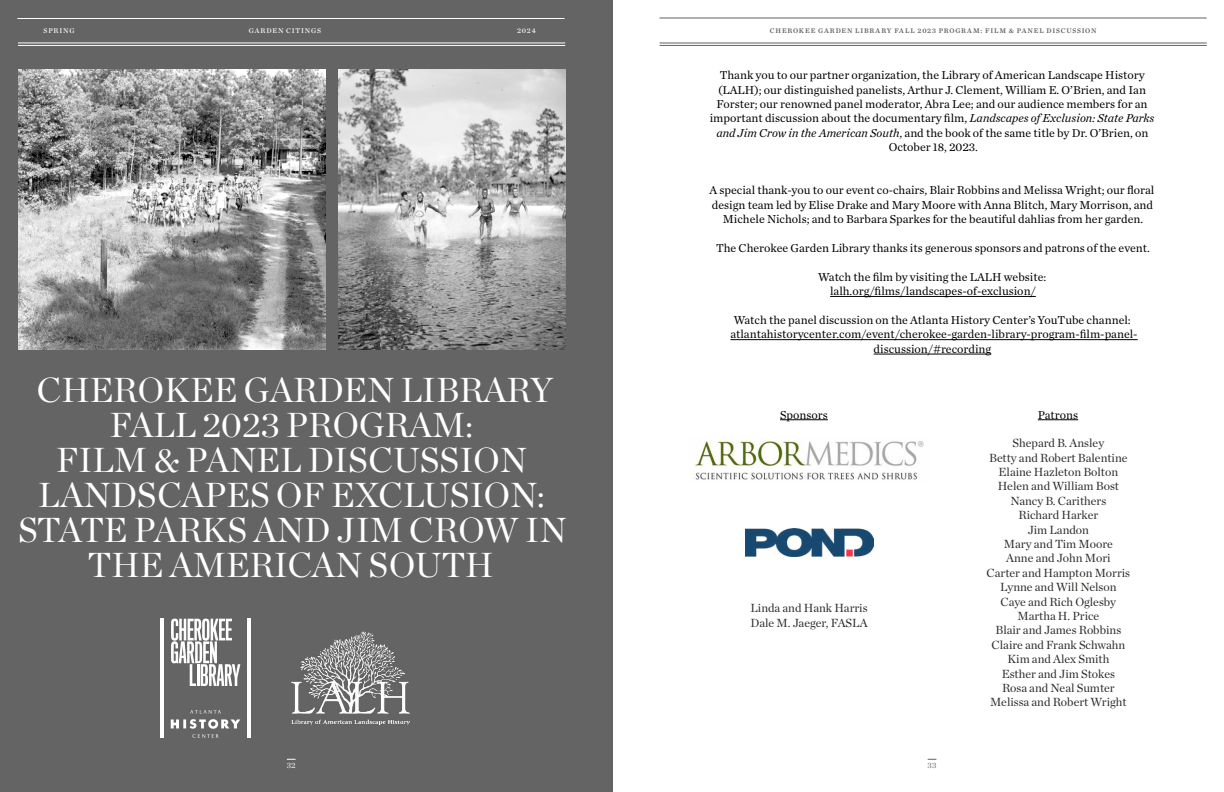
<style>
.page{position:relative;width:1224px;height:792px;background:#fff}
.page>*{position:absolute;margin:0;border:0;box-sizing:border-box;transform-origin:0 0}
.t1{font:34.6px/35.2px "Chronicle Display";color:#fff;text-align:center}
.t2{font:12px/14.4px "Chronicle Text G1";color:#000;text-align:center}
.t3{font:12px/14.4px "Chronicle Deck";color:#2c2a27}
.t4{font:8px "Chronicle Deck";color:#fff}
.t5{font:8px "Chronicle Deck";color:#636363}
.t6{font:7px "Chronicle Text G1 Semi";letter-spacing:.12em;color:#636363}
.t7{font:7px "Chronicle Deck Semi";letter-spacing:.12em;color:#fff}
.s1{font-style:italic}
</style>
<div class="page">
<div style="left:0;top:0;width:613px;height:792px;background:#646464"></div>
<hr style="left:18px;top:43px;width:547px;height:1px;background:#fff">
<hr style="left:18px;top:45px;width:547px;height:1px;background:#fff">
<hr style="left:17px;top:18px;width:548px;height:1px;background:#fff">
<hr style="left:659px;top:18px;width:548px;height:1px;background:#636363">
<hr style="left:660px;top:43px;width:547px;height:1px;background:#636363">
<hr style="left:660px;top:45px;width:547px;height:1px;background:#636363">
<img style="left:338px;top:70px;width:227px;height:280px">
<img style="left:18px;top:70px;width:307px;height:280px">
<hr style="left:830px;top:296px;width:206px;height:1px;background:#000">
<hr style="left:730px;top:339px;width:408px;height:1px;background:#000">
<hr style="left:874px;top:354px;width:117px;height:1px;background:#000">
<hr style="left:780px;top:419px;width:48px;height:1px;background:#000">
<hr style="left:1038px;top:419px;width:40px;height:1px;background:#000">
<img style="left:745px;top:529px;width:128px;height:28px">
<img style="left:695px;top:438px;width:229px;height:42px">
<svg style="left:171px;top:710px;width:69px;height:28px"></svg>
<hr style="left:160px;top:619px;width:4px;height:119px;background:#fff">
<hr style="left:247px;top:619px;width:4px;height:119px;background:#fff">
<svg style="left:171px;top:619px;width:69px;height:67px"></svg>
<img style="left:292px;top:631px;width:117px;height:94px">
<p class="t7" style="left:44px;top:25px;width:32px">SPRING</p>
<p class="t7" style="left:249px;top:25px;width:74px">GARDEN CITINGS</p>
<p class="t7" style="left:517px;top:25px;width:20px">2024</p>
<h1 class="t1" style="left:18px;top:369px;width:550px">CHEROKEE GARDEN LIBRARY<br>FALL 2023 PROGRAM:<br>FILM &amp; PANEL DISCUSSION<br>LANDSCAPES OF EXCLUSION:<br>STATE PARKS AND JIM CROW IN<br>THE AMERICAN SOUTH</h1>
<p class="t4" style="left:287px;top:760px;width:10px">32</p>
<p class="t6" style="left:770px;top:25px;width:328px">CHEROKEE GARDEN LIBRARY FALL 2023 PROGRAM: FILM &amp; PANEL DISCUSSION</p>
<p class="t2" style="left:710px;top:67px;width:446px">Thank you to our partner organization, the Library of American Landscape History (LALH); our distinguished panelists, Arthur J. Clement, William E. O’Brien, and Ian Forster; our renowned panel moderator, Abra Lee; and our audience members for an important discussion about the documentary film, <span class="s1">Landscapes of Exclusion: State Parks and Jim Crow in the American South</span>, and the book of the same title by Dr. O’Brien, on October 18, 2023.</p>
<p class="t2" style="left:709px;top:183px;width:446px">A special thank-you to our event co-chairs, Blair Robbins and Melissa Wright; our floral design team led by Elise Drake and Mary Moore with Anna Blitch, Mary Morrison, and<br>Michele Nichols; and to Barbara Sparkes for the beautiful dahlias from her garden.</p>
<p class="t2" style="left:716px;top:240px;width:436px">The Cherokee Garden Library thanks its generous sponsors and patrons of the event.</p>
<p class="t2" style="left:818px;top:269px;width:230px">Watch the film by visiting the LALH website: lalh.org/films/landscapes-of-exclusion/</p>
<p class="t2" style="left:730px;top:312px;width:409px">Watch the panel discussion on the Atlanta History Center’s YouTube channel: atlantahistorycenter.com/event/cherokee-garden-library-program-film-panel&shy;discussion/#recording</p>
<p class="t2" style="left:780px;top:407px;width:49px">Sponsors</p>
<p class="t2" style="left:1038px;top:407px;width:42px">Patrons</p>
<p class="t3" style="left:751px;top:600px;width:119px">Linda and Hank Harris<br>Dale M. Jaeger, FASLA</p>
<p class="t5" style="left:928px;top:760px;width:10px">33</p>
<p class="t3" style="left:987px;top:435px;width:145px;text-align:center">Shepard B. Ansley<br>Betty and Robert Balentine<br>Elaine Hazleton Bolton<br>Helen and William Bost<br>Nancy B. Carithers<br>Richard Harker<br>Jim Landon<br>Mary and Tim Moore<br>Anne and John Mori<br>Carter and Hampton Morris<br>Lynne and Will Nelson<br>Caye and Rich Oglesby<br>Martha H. Price<br>Blair and James Robbins<br>Claire and Frank Schwahn<br>Kim and Alex Smith<br>Esther and Jim Stokes<br>Rosa and Neal Sumter<br>Melissa and Robert Wright</p>
</div>
